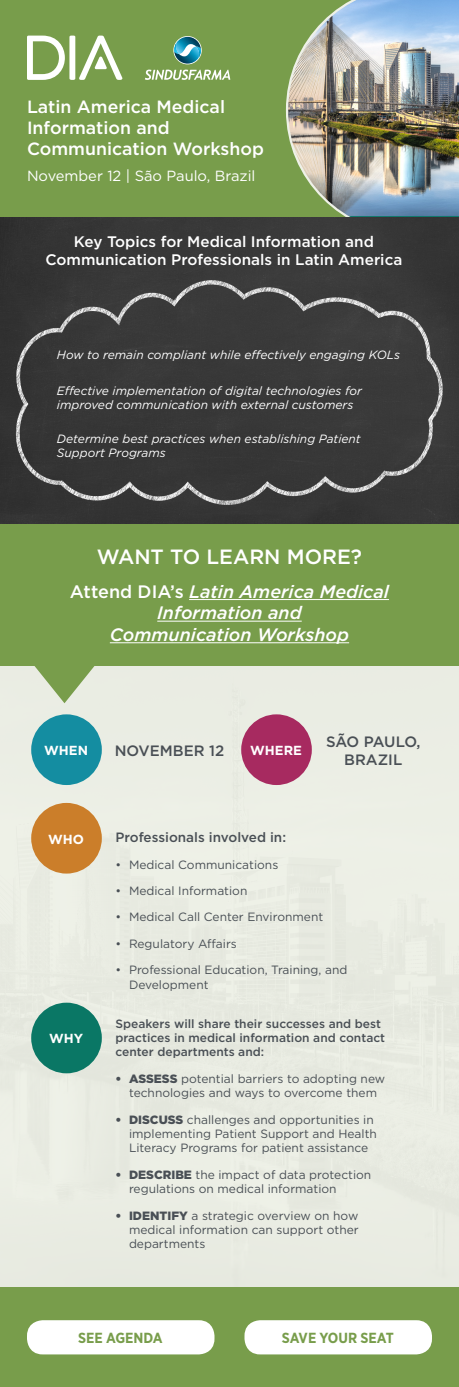
<style>
.page{position:relative;width:459px;height:1387px;background:#fff}
.page>*{position:absolute;margin:0;border:0;box-sizing:border-box;transform-origin:0 0}
.t1{font:500 20.62px "Gotham";color:#fff}
.t2{font:italic 500 18px/21.6px "Gotham";color:#fff;text-align:center}
.t3{font:500 17.7px/21.2px "Gotham";color:#fff}
.t4{font:500 15.3px/18.3px "Gotham";color:#fff;text-align:center}
.t5{font:500 15px/18px "Gotham";color:#494f55;text-align:center}
.t6{font:14.7px "Gotham";color:#fff}
.t7{font:700 14.62px "Gotham Narrow";color:#789d4b}
.t8{font:500 13.5px "Gotham";color:#494f55}
.t9{font:700 13.12px "Gotham";color:#fff}
.t10{font:12px/14.4px "Gotham";color:#494f55}
.t11{font:italic 12px/14.4px "Gotham";color:#fff}
.t12{font:500 12px/14.4px "Gotham";color:#494f55}
.s1{font-style:normal}
.s2{font-weight:900}
</style>
<div class="page">
<div style="left:0;top:216px;width:459px;height:309px;background:#383838"></div>
<div style="left:0;top:662px;width:459px;height:639px;background:#eaece3"></div>
<div style="left:0;top:1287px;width:459px;height:99px;background:#789d4b"></div>
<div style="left:0;top:0;width:459px;height:216px;background:#789d4b"></div>
<img style="left:286px;top:0;width:173px;height:216px">
<svg style="left:27px;top:36px;width:95px;height:44px"></svg>
<div style="left:31px;top:803px;width:71px;height:70px;background:#cb7e2a;border-radius:50%"></div>
<div style="left:31px;top:1002px;width:71px;height:71px;background:#0a7765;border-radius:50%"></div>
<div style="left:27px;top:1320px;width:187px;height:34px;background:#fff;border-radius:16px"></div>
<div style="left:244px;top:1320px;width:188px;height:34px;background:#fff;border-radius:16px"></div>
<div style="left:31px;top:714px;width:71px;height:71px;background:#148da1;border-radius:50%"></div>
<div style="left:241px;top:714px;width:71px;height:71px;background:#a72a60;border-radius:50%"></div>
<div style="left:0;top:525px;width:459px;height:141px;background:#789d4b"></div>
<svg style="left:34px;top:666px;width:61px;height:37px"></svg>
<hr style="left:189px;top:599px;width:200px;height:1px;background:#fff">
<hr style="left:157px;top:620px;width:145px;height:1px;background:#fff">
<hr style="left:110px;top:642px;width:239px;height:1px;background:#fff">
<svg style="left:145px;top:70px;width:85px;height:10px"></svg>
<svg style="left:173px;top:36px;width:29px;height:28px"></svg>
<img style="left:176px;top:37px;width:25px;height:17px">
<img style="left:174px;top:47px;width:25px;height:17px">
<p class="t3" style="left:27px;top:96px;width:239px">Latin America Medical<br>Information and<br>Communication Workshop</p>
<p class="t6" style="left:27px;top:166px;width:230px">November 12 | São Paulo, Brazil</p>
<p class="t4" style="left:45px;top:232px;width:358px">Key Topics for Medical Information and<br>Communication Professionals in Latin America</p>
<p class="t11" style="left:57px;top:347px;width:345px">How to remain compliant while effectively engaging KOLs</p>
<p class="t11" style="left:57px;top:383px;width:307px">Effective implementation of digital technologies for improved communication with external customers</p>
<p class="t11" style="left:57px;top:431px;width:305px">Determine best practices when establishing Patient<br>Support Programs</p>
<p class="t1" style="left:97px;top:543px;width:267px">WANT TO LEARN MORE?</p>
<p class="t2" style="left:70px;top:580px;width:321px"><span class="s1">Attend DIA’s</span> Latin America Medical<br>Information and<br>Communication Workshop</p>
<p class="t9" style="left:44px;top:741px;width:45px">WHEN</p>
<p class="t5" style="left:115px;top:741px;width:111px">NOVEMBER 12</p>
<p class="t9" style="left:250px;top:741px;width:53px">WHERE</p>
<p class="t5" style="left:326px;top:732px;width:96px">SÃO PAULO,<br>BRAZIL</p>
<p class="t9" style="left:48px;top:830px;width:37px">WHO</p>
<p class="t9" style="left:49px;top:1029px;width:36px">WHY</p>
<p class="t8" style="left:116px;top:828px;width:172px">Professionals involved in:</p>
<p class="t10" style="left:116px;top:857px;width:164px">• Medical Communications</p>
<p class="t10" style="left:116px;top:883px;width:133px">• Medical Information</p>
<p class="t10" style="left:116px;top:909px;width:209px">• Medical Call Center Environment</p>
<p class="t10" style="left:116px;top:936px;width:123px">• Regulatory Affairs</p>
<p class="t10" style="left:129px;top:962px;width:220px;text-indent:-14px">• Professional Education, Training, and<br>Development</p>
<p class="t12" style="left:116px;top:1015px;width:271px">Speakers will share their successes and best practices in medical information and contact center departments and:</p>
<p class="t10" style="left:116px;top:1071px;width:271px;text-align:center"><span class="s2">• ASSESS</span> potential barriers to adopting new technologies and ways to overcome them</p>
<p class="t10" style="left:129px;top:1111px;width:249px;text-indent:-14px"><span class="s2">• DISCUSS</span> challenges and opportunities in implementing Patient Support and Health<br>Literacy Programs for patient assistance</p>
<p class="t10" style="left:129px;top:1167px;width:244px;text-indent:-14px"><span class="s2">• DESCRIBE</span> the impact of data protection regulations on medical information</p>
<p class="t10" style="left:129px;top:1207px;width:231px;text-align:justify;text-indent:-14px"><span class="s2">• IDENTIFY</span> a strategic overview on how medical information can support other departments</p>
<p class="t7" style="left:78px;top:1328px;width:86px">SEE AGENDA</p>
<p class="t7" style="left:282px;top:1328px;width:113px">SAVE YOUR SEAT</p>
</div>
